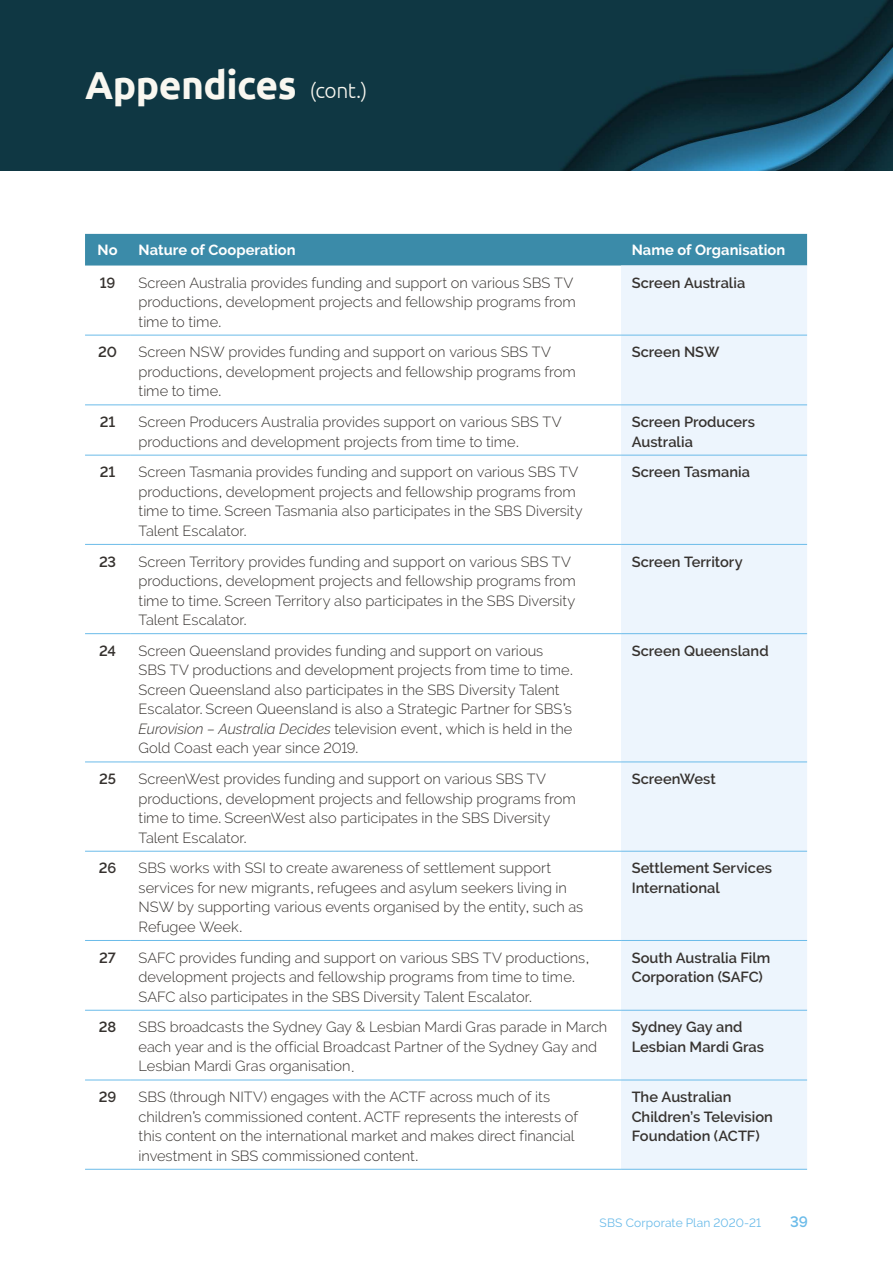
<style>
.page{position:relative;width:893px;height:1263px;background:#fff}
.page>*{position:absolute;margin:0;border:0;box-sizing:border-box;transform-origin:0 0}
.t1{font:700 39px "Ubuntu";letter-spacing:-.015em;color:#f9f7f0}
.t2{font:600 15px "Raleway";color:#6bbbe9}
.t3{font:300 14.7px/19.5px "Raleway";color:#36322f}
.t4{font:600 14.7px/19.5px "Raleway";color:#36322f}
.t5{font:700 14.7px "Raleway";letter-spacing:.005em;color:#fff}
.t6{font:12px "Raleway";letter-spacing:.015em;color:#6bbbe9}
.s1{font-weight:300;font-size:21px}
.s2{font-style:italic}
</style>
<div class="page">
<img style="left:0;top:0;width:893px;height:170px">
<div style="left:85px;top:234px;width:722px;height:32px;background:#3b8ba9"></div>
<div style="left:621px;top:266px;width:186px;height:903px;background:#edf5fd"></div>
<hr style="left:130px;top:335px;width:491px;height:1px;background:#6bbbe9">
<hr style="left:621px;top:335px;width:186px;height:1px;background:#6bbbe9">
<hr style="left:130px;top:405px;width:491px;height:1px;background:#6bbbe9">
<hr style="left:621px;top:405px;width:186px;height:1px;background:#6bbbe9">
<hr style="left:130px;top:455px;width:491px;height:1px;background:#6bbbe9">
<hr style="left:621px;top:455px;width:186px;height:1px;background:#6bbbe9">
<hr style="left:130px;top:544px;width:491px;height:1px;background:#6bbbe9">
<hr style="left:621px;top:544px;width:186px;height:1px;background:#6bbbe9">
<hr style="left:130px;top:633px;width:491px;height:1px;background:#6bbbe9">
<hr style="left:621px;top:633px;width:186px;height:1px;background:#6bbbe9">
<hr style="left:130px;top:762px;width:491px;height:1px;background:#6bbbe9">
<hr style="left:621px;top:762px;width:186px;height:1px;background:#6bbbe9">
<hr style="left:130px;top:851px;width:491px;height:1px;background:#6bbbe9">
<hr style="left:621px;top:851px;width:186px;height:1px;background:#6bbbe9">
<hr style="left:130px;top:940px;width:491px;height:1px;background:#6bbbe9">
<hr style="left:621px;top:940px;width:186px;height:1px;background:#6bbbe9">
<hr style="left:130px;top:1010px;width:491px;height:1px;background:#6bbbe9">
<hr style="left:621px;top:1010px;width:186px;height:1px;background:#6bbbe9">
<hr style="left:130px;top:1080px;width:491px;height:1px;background:#6bbbe9">
<hr style="left:621px;top:1080px;width:186px;height:1px;background:#6bbbe9">
<hr style="left:130px;top:1169px;width:491px;height:1px;background:#6bbbe9">
<hr style="left:621px;top:1169px;width:186px;height:1px;background:#6bbbe9">
<hr style="left:85px;top:335px;width:45px;height:1px;background:#6bbbe9">
<hr style="left:85px;top:405px;width:45px;height:1px;background:#6bbbe9">
<hr style="left:85px;top:455px;width:45px;height:1px;background:#6bbbe9">
<hr style="left:85px;top:544px;width:45px;height:1px;background:#6bbbe9">
<hr style="left:85px;top:633px;width:45px;height:1px;background:#6bbbe9">
<hr style="left:85px;top:762px;width:45px;height:1px;background:#6bbbe9">
<hr style="left:85px;top:851px;width:45px;height:1px;background:#6bbbe9">
<hr style="left:85px;top:940px;width:45px;height:1px;background:#6bbbe9">
<hr style="left:85px;top:1010px;width:45px;height:1px;background:#6bbbe9">
<hr style="left:85px;top:1080px;width:45px;height:1px;background:#6bbbe9">
<hr style="left:85px;top:1169px;width:45px;height:1px;background:#6bbbe9">
<h1 class="t1" style="left:85px;top:61px;width:284px">Appendices <span class="s1">(cont.)</span></h1>
<p class="t5" style="left:98px;top:241px;width:22px">No</p>
<p class="t5" style="left:139px;top:241px;width:159px">Nature of Cooperation</p>
<p class="t5" style="left:632px;top:241px;width:155px">Name of Organisation</p>
<p class="t4" style="left:100px;top:273px;width:17px">19</p>
<p class="t3" style="left:139px;top:273px;width:439px">Screen Australia provides funding and support on various SBS TV productions, development projects and fellowship programs from time to time.</p>
<p class="t4" style="left:632px;top:273px;width:115px">Screen Australia</p>
<p class="t4" style="left:98px;top:342px;width:20px">20</p>
<p class="t3" style="left:139px;top:342px;width:439px">Screen NSW provides funding and support on various SBS TV productions, development projects and fellowship programs from time to time.</p>
<p class="t4" style="left:632px;top:342px;width:89px">Screen NSW</p>
<p class="t4" style="left:100px;top:412px;width:17px">21</p>
<p class="t3" style="left:139px;top:412px;width:424px">Screen Producers Australia provides support on various SBS TV productions and development projects from time to time.</p>
<p class="t4" style="left:632px;top:412px;width:125px">Screen Producers<br>Australia</p>
<p class="t4" style="left:100px;top:462px;width:17px">21</p>
<p class="t3" style="left:139px;top:462px;width:446px">Screen Tasmania provides funding and support on various SBS TV productions, development projects and fellowship programs from time to time. Screen Tasmania also participates in the SBS Diversity Talent Escalator.</p>
<p class="t4" style="left:632px;top:462px;width:120px">Screen Tasmania</p>
<p class="t4" style="left:99px;top:552px;width:19px">23</p>
<p class="t3" style="left:139px;top:552px;width:439px">Screen Territory provides funding and support on various SBS TV productions, development projects and fellowship programs from time to time. Screen Territory also participates in the SBS Diversity Talent Escalator.</p>
<p class="t4" style="left:632px;top:552px;width:113px">Screen Territory</p>
<p class="t4" style="left:99px;top:641px;width:18px">24</p>
<p class="t3" style="left:139px;top:641px;width:436px">Screen Queensland provides funding and support on various SBS TV productions and development projects from time to time.<br>Screen Queensland also participates in the SBS Diversity Talent Escalator. Screen Queensland is also a Strategic Partner for SBS’s <span class="s2">Eurovision – Australia Decides</span> television event, which is held in the Gold Coast each year since 2019.</p>
<p class="t4" style="left:632px;top:641px;width:139px">Screen Queensland</p>
<p class="t4" style="left:99px;top:769px;width:18px">25</p>
<p class="t3" style="left:139px;top:769px;width:439px">ScreenWest provides funding and support on various SBS TV productions, development projects and fellowship programs from time to time. ScreenWest also participates in the SBS Diversity Talent Escalator.</p>
<p class="t4" style="left:632px;top:769px;width:86px">ScreenWest</p>
<p class="t4" style="left:99px;top:858px;width:19px">26</p>
<p class="t3" style="left:139px;top:858px;width:446px">SBS works with SSI to create awareness of settlement support services for new migrants, refugees and asylum seekers living in NSW by supporting various events organised by the entity, such as Refugee Week.</p>
<p class="t4" style="left:632px;top:858px;width:142px">Settlement Services<br>International</p>
<p class="t4" style="left:99px;top:948px;width:18px">27</p>
<p class="t3" style="left:139px;top:948px;width:453px">SAFC provides funding and support on various SBS TV productions, development projects and fellowship programs from time to time.<br>SAFC also participates in the SBS Diversity Talent Escalator.</p>
<p class="t4" style="left:632px;top:948px;width:140px">South Australia Film<br>Corporation (SAFC)</p>
<p class="t4" style="left:99px;top:1017px;width:19px">28</p>
<p class="t3" style="left:139px;top:1017px;width:470px">SBS broadcasts the Sydney Gay &amp; Lesbian Mardi Gras parade in March each year and is the official Broadcast Partner of the Sydney Gay and<br>Lesbian Mardi Gras organisation.</p>
<p class="t4" style="left:632px;top:1017px;width:134px">Sydney Gay and<br>Lesbian Mardi Gras</p>
<p class="t4" style="left:99px;top:1087px;width:19px">29</p>
<p class="t3" style="left:139px;top:1087px;width:441px">SBS (through NITV) engages with the ACTF across much of its children’s commissioned content. ACTF represents the interests of this content on the international market and makes direct financial investment in SBS commissioned content.</p>
<p class="t4" style="left:632px;top:1087px;width:143px">The Australian<br>Children’s Television<br>Foundation (ACTF)</p>
<p class="t6" style="left:600px;top:1215px;width:163px">SBS Corporate Plan 2020-21</p>
<p class="t2" style="left:790px;top:1213px;width:19px">39</p>
</div>
